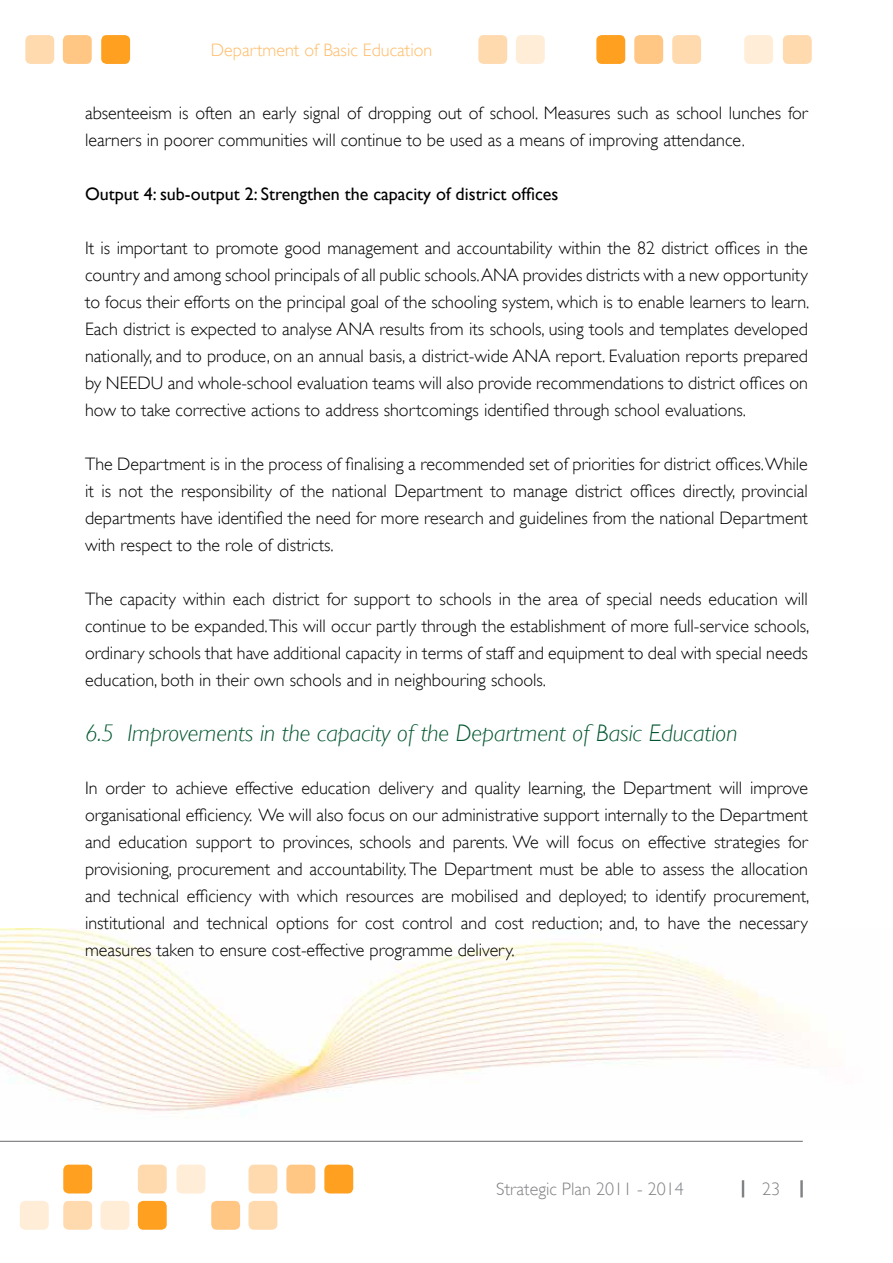
<style>
.page{position:relative;width:893px;height:1263px;background:#fff}
.page>*{position:absolute;margin:0;border:0;box-sizing:border-box;transform-origin:0 0}
.t1{font:italic 300 24px "Gill Sans";color:#00552e}
.t2{font:300 18px/27px "Gill Sans";color:#000;text-align:justify}
.t3{font:18px "Gill Sans";color:#000}
.t4{font:300 18px "Gill Sans";color:#ffbd6b}
.t5{font:300 18px "Gill Sans";color:#808285}
</style>
<div class="page">
<div style="left:63px;top:1164px;width:29px;height:29px;background:#ffa020;border-radius:5px"></div>
<div style="left:177px;top:1164px;width:28px;height:29px;background:#ffedd8;border-radius:5px"></div>
<div style="left:138px;top:1164px;width:29px;height:29px;background:#ffdaaf;border-radius:5px"></div>
<div style="left:286px;top:1164px;width:29px;height:29px;background:#ffc783;border-radius:5px"></div>
<div style="left:249px;top:1164px;width:28px;height:29px;background:#ffdaaf;border-radius:5px"></div>
<div style="left:324px;top:1164px;width:29px;height:29px;background:#ffa020;border-radius:5px"></div>
<div style="left:101px;top:1201px;width:28px;height:29px;background:#ffedd8;border-radius:5px"></div>
<div style="left:63px;top:1201px;width:29px;height:29px;background:#ffdaaf;border-radius:5px"></div>
<div style="left:211px;top:1201px;width:29px;height:29px;background:#ffc783;border-radius:5px"></div>
<div style="left:249px;top:1201px;width:28px;height:29px;background:#ffdaaf;border-radius:5px"></div>
<div style="left:138px;top:1201px;width:29px;height:29px;background:#ffa020;border-radius:5px"></div>
<svg style="left:742px;top:1180px;width:2px;height:17px"></svg>
<hr style="left:800px;top:1180px;width:3px;height:17px;background:#808285">
<div style="left:20px;top:1201px;width:29px;height:29px;background:#ffedd8;border-radius:5px"></div>
<hr style="left:0;top:1141px;width:803px;height:1px;background:#808285">
<div style="left:744px;top:35px;width:29px;height:29px;background:#ffedd8;border-radius:5px"></div>
<div style="left:783px;top:35px;width:29px;height:29px;background:#ffdaaf;border-radius:5px"></div>
<div style="left:634px;top:35px;width:29px;height:29px;background:#ffc783;border-radius:5px"></div>
<div style="left:672px;top:35px;width:29px;height:29px;background:#ffdaaf;border-radius:5px"></div>
<div style="left:596px;top:35px;width:29px;height:29px;background:#ffa020;border-radius:5px"></div>
<div style="left:516px;top:35px;width:29px;height:29px;background:#ffedd8;border-radius:5px"></div>
<div style="left:478px;top:35px;width:29px;height:29px;background:#ffdaaf;border-radius:5px"></div>
<div style="left:63px;top:35px;width:29px;height:29px;background:#ffc783;border-radius:5px"></div>
<div style="left:25px;top:35px;width:29px;height:29px;background:#ffdaaf;border-radius:5px"></div>
<div style="left:101px;top:35px;width:29px;height:29px;background:#ffa020;border-radius:5px"></div>
<img style="left:0;top:928px;width:810px;height:184px">
<p class="t4" style="left:211px;top:39px;width:223px">Department of Basic Education</p>
<p class="t2" style="left:85px;top:99px;width:724px">absenteeism is often an early signal of dropping out of school. Measures such as school lunches for learners in poorer communities will continue to be used as a means of improving attendance.</p>
<p class="t3" style="left:85px;top:183px;width:475px">Output 4: sub-output 2: Strengthen the capacity of district offices</p>
<p class="t2" style="left:85px;top:234px;width:724px">It is important to promote good management and accountability within the 82 district offices in the country and among school principals of all public schools. ANA provides districts with a new opportunity to focus their efforts on the principal goal of the schooling system, which is to enable learners to learn.<br>Each district is expected to analyse ANA results from its schools, using tools and templates developed nationally, and to produce, on an annual basis, a district-wide ANA report. Evaluation reports prepared by NEEDU and whole-school evaluation teams will also provide recommendations to district offices on how to take corrective actions to address shortcomings identified through school evaluations.</p>
<p class="t2" style="left:85px;top:450px;width:724px">The Department is in the process of finalising a recommended set of priorities for district offices. While it is not the responsibility of the national Department to manage district offices directly, provincial departments have identified the need for more research and guidelines from the national Department with respect to the role of districts.</p>
<p class="t2" style="left:85px;top:585px;width:726px">The capacity within each district for support to schools in the area of special needs education will continue to be expanded. This will occur partly through the establishment of more full-service schools, ordinary schools that have additional capacity in terms of staff and equipment to deal with special needs education, both in their own schools and in neighbouring schools.</p>
<h1 class="t1" style="left:85px;top:720px;width:654px">6.5 Improvements in the capacity of the Department of Basic Education</h1>
<p class="t2" style="left:85px;top:774px;width:726px">In order to achieve effective education delivery and quality learning, the Department will improve organisational efficiency. We will also focus on our administrative support internally to the Department and education support to provinces, schools and parents. We will focus on effective strategies for provisioning, procurement and accountability. The Department must be able to assess the allocation and technical efficiency with which resources are mobilised and deployed; to identify procurement, institutional and technical options for cost control and cost reduction; and, to have the necessary measures taken to ensure cost-effective programme delivery.</p>
<p class="t5" style="left:496px;top:1178px;width:189px">Strategic Plan 2011 - 2014</p>
<p class="t5" style="left:762px;top:1178px;width:19px">23</p>
</div>
